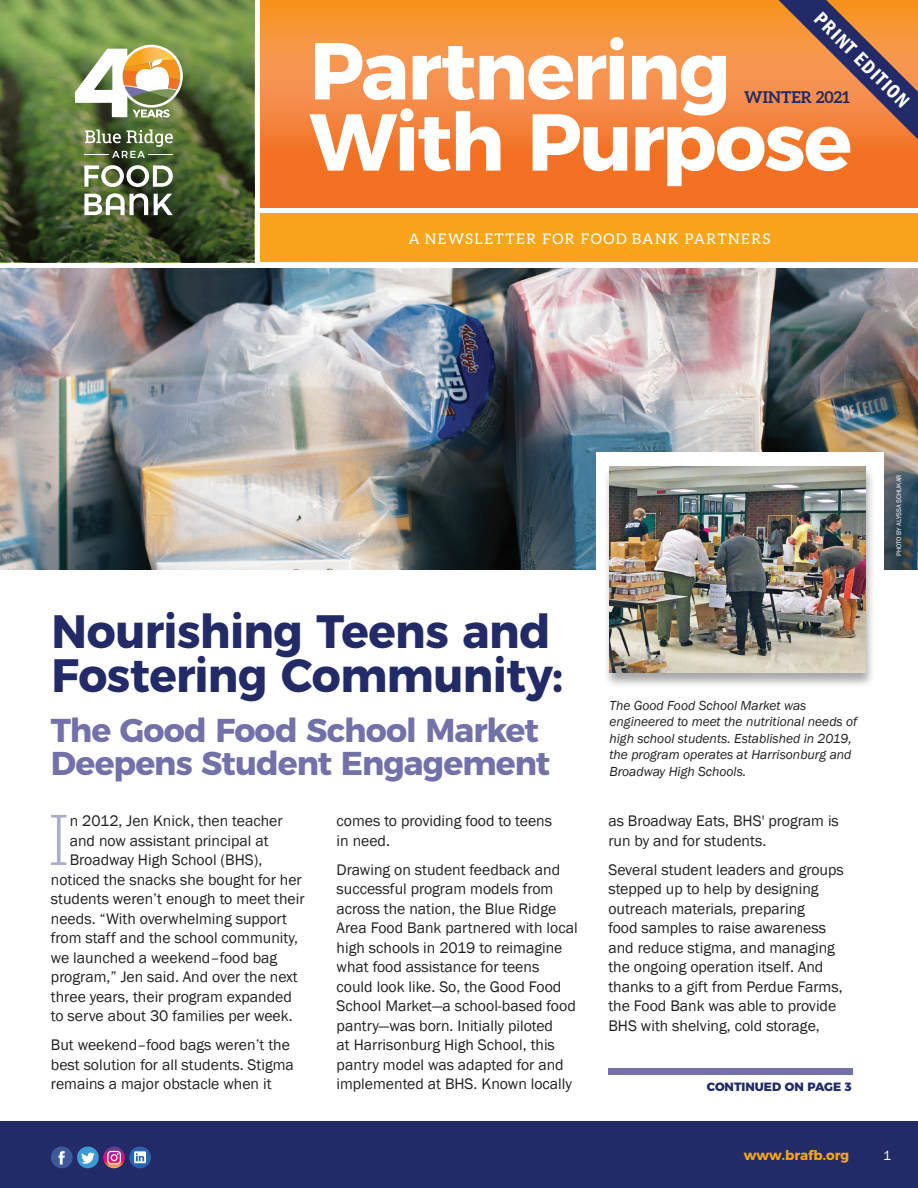
<style>
.page{position:relative;width:918px;height:1188px;background:#fff}
.page>*{position:absolute;margin:0;border:0;box-sizing:border-box;transform-origin:0 0}
.t1{font:700 80.4px/71.1px "Montserrat";letter-spacing:-.03em;color:#fff}
.t2{font:300 70.95px "Aleo";color:#acaccf}
.t3{font:700 46.8px/43.5px "Montserrat";letter-spacing:-.01em;color:#222a68}
.t4{font:700 33px/33px "Montserrat";letter-spacing:-.03em;color:#7271a9}
.t5{font:600 condensed 19.95px "Franklin Gothic";color:#fff}
.t6{font:700 16.35px "Aleo";color:#222a68}
.t7{font:15.75px/19.5px "Franklin Gothic";color:#231f20}
.t8{font:14.7px "Aleo";letter-spacing:.1em;color:#fff}
.t9{font:italic 13.5px/16.5px "Franklin Gothic";color:#231f20}
.t10{font:700 13.5px "Montserrat";color:#f9a51b}
.t11{font:13.5px "Franklin Gothic";color:#fff}
.t12{font:800 12px "Montserrat";color:#222a68}
.t13{font:6.75px "Franklin Gothic";color:#fff}
.s1{font-style:italic}
</style>
<div class="page">
<img style="left:0;top:268px;width:918px;height:301px">
<div style="left:596px;top:453px;width:287px;height:141px;background:#fff"></div>
<svg style="left:0;top:0;width:254px;height:262px;background:#526934"></svg>
<svg style="left:84px;top:165px;width:89px;height:22px"></svg>
<svg style="left:84px;top:193px;width:64px;height:22px"></svg>
<svg style="left:154px;top:194px;width:19px;height:21px"></svg>
<svg style="left:85px;top:130px;width:88px;height:28px;background:#72845e"></svg>
<img style="left:75px;top:45px;width:108px;height:72px">
<svg style="left:261px;top:0;width:657px;height:207px;background:#f48434"></svg>
<div style="left:0;top:1121px;width:918px;height:67px;background:#222a68"></div>
<div style="left:608px;top:1068px;width:245px;height:7px;background:#7271a9"></div>
<div style="left:261px;top:213px;width:657px;height:49px;background:#f9a51b"></div>
<div style="left:77px;top:1147px;width:22px;height:21px;background:#3c9bd5;border-radius:50%"></div>
<svg style="left:81px;top:1153px;width:14px;height:11px"></svg>
<div style="left:129px;top:1147px;width:22px;height:21px;background:#2865b1;border-radius:50%"></div>
<svg style="left:134px;top:1151px;width:12px;height:12px"></svg>
<svg style="left:103px;top:1147px;width:22px;height:21px"></svg>
<svg style="left:107px;top:1151px;width:14px;height:14px"></svg>
<div style="left:51px;top:1147px;width:22px;height:21px;background:#3c5a9a;border-radius:50%"></div>
<svg style="left:59px;top:1151px;width:6px;height:13px"></svg>
<svg style="left:779px;top:0;width:139px;height:139px;background:#b9714b"></svg>
<div style="left:603px;top:466px;width:272px;height:222px;background:#231f20;opacity:.4"></div>
<img style="left:609px;top:467px;width:257px;height:205px">
<p class="t5" style="left:827px;top:6px;width:127px;rotate:45deg">PRINT EDITION</p>
<p class="t1" style="left:310px;top:29px;width:544px">Partnering<br>With Purpose</p>
<p class="t6" style="left:744px;top:88px;width:107px">WINTER 2021</p>
<p class="t8" style="left:408px;top:230px;width:363px">A NEWSLETTER FOR FOOD BANK PARTNERS</p>
<p class="t3" style="left:52px;top:606px;width:513px">Nourishing Teens and<br>Fostering Community:</p>
<p class="t4" style="left:51px;top:711px;width:501px">The Good Food School Market<br>Deepens Student Engagement</p>
<p class="t7" style="left:337px;top:811px;width:217px">comes to providing food to teens in need.</p>
<p class="t7" style="left:337px;top:860px;width:243px">Drawing on student feedback and successful program models from across the nation, the Blue Ridge Area Food Bank partnered with local high schools in 2019 to reimagine what food assistance for teens could look like. So, the Good Food School Market—a school-based food pantry—was born. Initially piloted<br>at Harrisonburg High School, this pantry model was adapted for and implemented at BHS. Known locally</p>
<p class="t2" style="left:47px;top:802px;width:24px">I</p>
<p class="t7" style="left:70px;top:811px;width:214px">n 2012, Jen Knick, then teacher</p>
<p class="t7" style="left:70px;top:831px;width:200px">and now assistant principal at</p>
<p class="t7" style="left:70px;top:850px;width:194px">Broadway High School (BHS),</p>
<p class="t7" style="left:51px;top:870px;width:252px">noticed the snacks she bought for her</p>
<p class="t7" style="left:51px;top:889px;width:255px">students weren’t enough to meet their</p>
<p class="t7" style="left:51px;top:909px;width:238px">needs. “With overwhelming support</p>
<p class="t7" style="left:51px;top:928px;width:249px">from staff and the school community,</p>
<p class="t7" style="left:51px;top:948px;width:228px">we launched a weekend–food bag</p>
<p class="t7" style="left:51px;top:967px;width:248px">program,” Jen said. And over the next</p>
<p class="t7" style="left:51px;top:987px;width:243px">three years, their program expanded</p>
<p class="t7" style="left:51px;top:1006px;width:243px">to serve about 30 families per week.</p>
<p class="t7" style="left:51px;top:1036px;width:244px">But weekend–food bags weren’t the best solution for all students. Stigma remains a major obstacle when it</p>
<p class="t9" style="left:609px;top:697px;width:249px">The Good Food School Market was engineered to meet the nutritional needs of high school students. Established in 2019, the program operates at Harrisonburg and Broadway High Schools.</p>
<p class="t7" style="left:608px;top:811px;width:232px">as Broadway Eats, BHS' program is run by and for students.</p>
<p class="t7" style="left:608px;top:860px;width:237px">Several student leaders and groups stepped up to help by designing outreach materials<span class="s1">,</span> preparing<br>food samples to raise awareness and reduce stigma, and managing the ongoing operation itself. And thanks to a gift from Perdue Farms, the Food Bank was able to provide<br>BHS with shelving, cold storage,</p>
<p class="t12" style="left:707px;top:1076px;width:146px">CONTINUED ON PAGE 3</p>
<p class="t13" style="left:895px;top:556px;width:83px;rotate:-90deg">PHOTO BY ALYSSA SCHUKAR</p>
<p class="t10" style="left:744px;top:1144px;width:107px">www.brafb.org</p>
<p class="t11" style="left:883px;top:1147px;width:9px">1</p>
</div>
